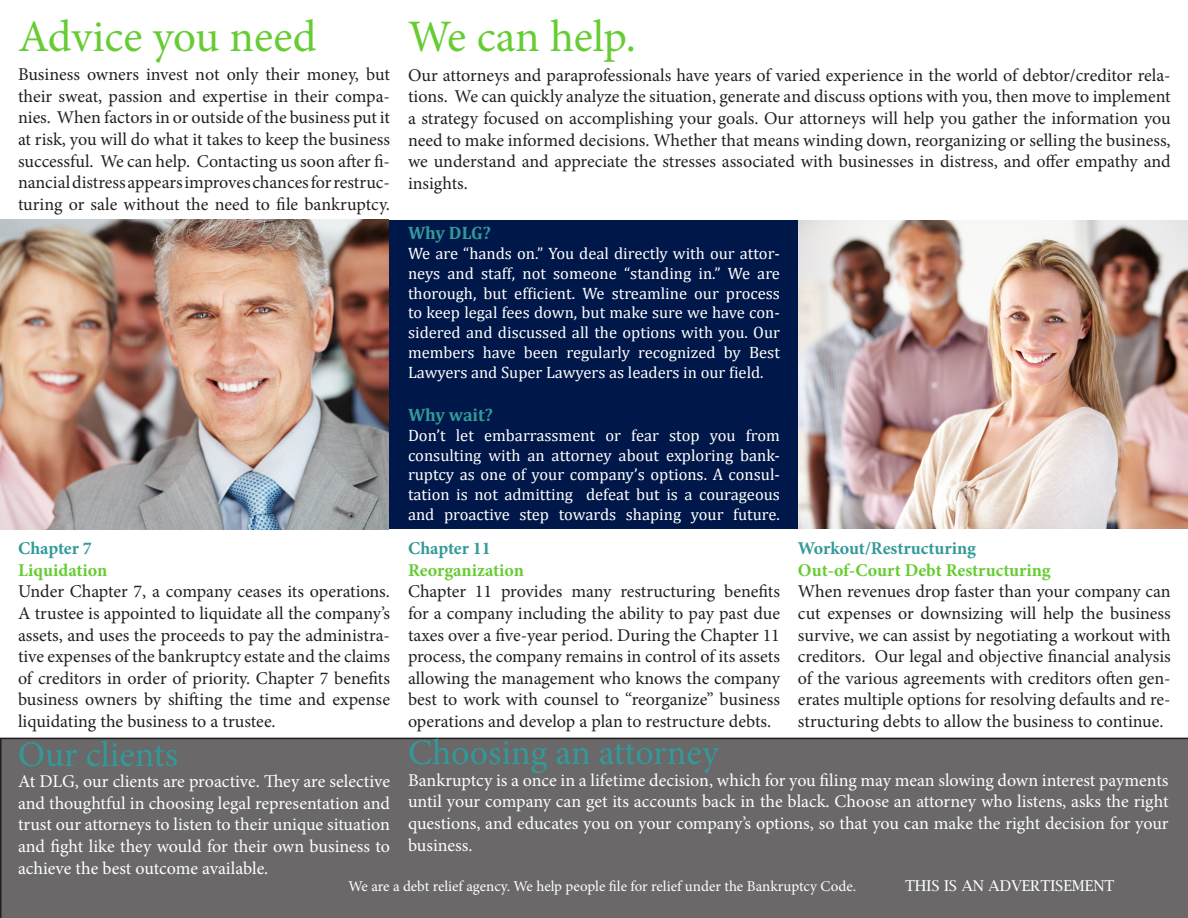
<style>
.page{position:relative;width:1188px;height:918px;background:#fff}
.page>*{position:absolute;margin:0;border:0;box-sizing:border-box;transform-origin:0 0}
.t1{font:45px "Minion Pro";letter-spacing:-.005em;color:#6c3}
.t2{font:36px "Minion Pro";color:#399}
.t3{font:18px/21.6px "Minion Pro";color:#231f20;text-align:justify}
.t4{font:18px/21.6px "Minion Pro";letter-spacing:-.005em;color:#fff;text-align:justify}
.t5{font:700 18px "Minion Pro";color:#6c3}
.t6{font:700 18px "Minion Pro";letter-spacing:-.005em;color:#399}
.t7{font:700 18px "Cambria";color:#399}
.t8{font:16.5px/19.8px "Cambria";color:#fff;text-align:justify}
.t9{font:15px "Minion Pro";letter-spacing:-.005em;color:#fff}
.t10{font:15px "Lucida Bright";color:#fff}
</style>
<div class="page">
<div style="left:2px;top:220px;width:1186px;height:309px;background:#001849"></div>
<div style="left:0;top:738px;width:1188px;height:180px;background:#6a6868"></div>
<img style="left:1px;top:220px;width:388px;height:309px">
<img style="left:799px;top:220px;width:389px;height:309px">
<p class="t1" style="left:18px;top:6px;width:300px">Advice you need</p>
<p class="t1" style="left:408px;top:6px;width:230px">We can help.</p>
<p class="t3" style="left:18px;top:64px;width:374px">Business owners invest not only their money, but their sweat, passion and expertise in their compa&shy;nies. When factors in or outside of the business put it at risk, you will do what it takes to keep the business successful. We can help. Contacting us soon after fi&shy;nancial distress appears improves chances for restruc&shy;turing or sale without the need to file bankruptcy.</p>
<p class="t6" style="left:18px;top:536px;width:75px">Chapter 7</p>
<p class="t5" style="left:18px;top:557px;width:91px">Liquidation</p>
<p class="t3" style="left:18px;top:581px;width:374px">Under Chapter 7, a company ceases its operations.<br>A trustee is appointed to liquidate all the company’s assets, and uses the proceeds to pay the administra&shy;tive expenses of the bankruptcy estate and the claims of creditors in order of priority. Chapter 7 benefits business owners by shifting the time and expense liquidating the business to a trustee.</p>
<p class="t2" style="left:18px;top:730px;width:161px">Our clients</p>
<p class="t4" style="left:18px;top:771px;width:374px">At DLG, our clients are proactive. They are selective and thoughtful in choosing legal representation and trust our attorneys to listen to their unique situation and fight like they would for their own business to achieve the best outcome available.</p>
<p class="t3" style="left:408px;top:64px;width:764px">Our attorneys and paraprofessionals have years of varied experience in the world of debtor/creditor rela&shy;tions. We can quickly analyze the situation, generate and discuss options with you, then move to implement a strategy focused on accomplishing your goals. Our attorneys will help you gather the information you need to make informed decisions. Whether that means winding down, reorganizing or selling the business, we understand and appreciate the stresses associated with businesses in distress, and offer empathy and insights.</p>
<p class="t7" style="left:408px;top:220px;width:85px">Why DLG?</p>
<p class="t8" style="left:408px;top:243px;width:374px">We are “hands on.” You deal directly with our attor&shy;neys and staff, not someone “standing in.” We are thorough, but efficient. We streamline our process to keep legal fees down, but make sure we have con&shy;sidered and discussed all the options with you. Our members have been regularly recognized by Best Lawyers and Super Lawyers as leaders in our field.</p>
<p class="t7" style="left:408px;top:402px;width:87px">Why wait?</p>
<p class="t8" style="left:408px;top:425px;width:374px">Don’t let embarrassment or fear stop you from consulting with an attorney about exploring bank&shy;ruptcy as one of your company’s options. A consul&shy;tation is not admitting defeat but is a courageous and proactive step towards shaping your future.</p>
<p class="t6" style="left:408px;top:536px;width:84px">Chapter 11</p>
<p class="t5" style="left:408px;top:557px;width:118px">Reorganization</p>
<p class="t3" style="left:408px;top:581px;width:373px">Chapter 11 provides many restructuring benefits for a company including the ability to pay past due taxes over a five-year period. During the Chapter 11 process, the company remains in control of its assets allowing the management who knows the company best to work with counsel to “reorganize” business operations and develop a plan to restructure debts.</p>
<p class="t6" style="left:798px;top:536px;width:179px">Workout/Restructuring</p>
<p class="t5" style="left:798px;top:557px;width:254px">Out-of-Court Debt Restructuring</p>
<p class="t3" style="left:798px;top:581px;width:374px">When revenues drop faster than your company can cut expenses or downsizing will help the business survive, we can assist by negotiating a workout with creditors. Our legal and objective financial analysis of the various agreements with creditors often gen&shy;erates multiple options for resolving defaults and re&shy;structuring debts to allow the business to continue.</p>
<p class="t2" style="left:408px;top:729px;width:312px">Choosing an attorney</p>
<p class="t4" style="left:408px;top:769px;width:762px">Bankruptcy is a once in a lifetime decision, which for you filing may mean slowing down interest payments until your company can get its accounts back in the black. Choose an attorney who listens, asks the right questions, and educates you on your company’s options, so that you can make the right decision for your business.</p>
<p class="t9" style="left:349px;top:876px;width:509px">We are a debt relief agency. We help people file for relief under the Bankruptcy Code.</p>
<p class="t10" style="left:905px;top:878px;width:211px">THIS IS AN ADVERTISEMENT</p>
</div>
